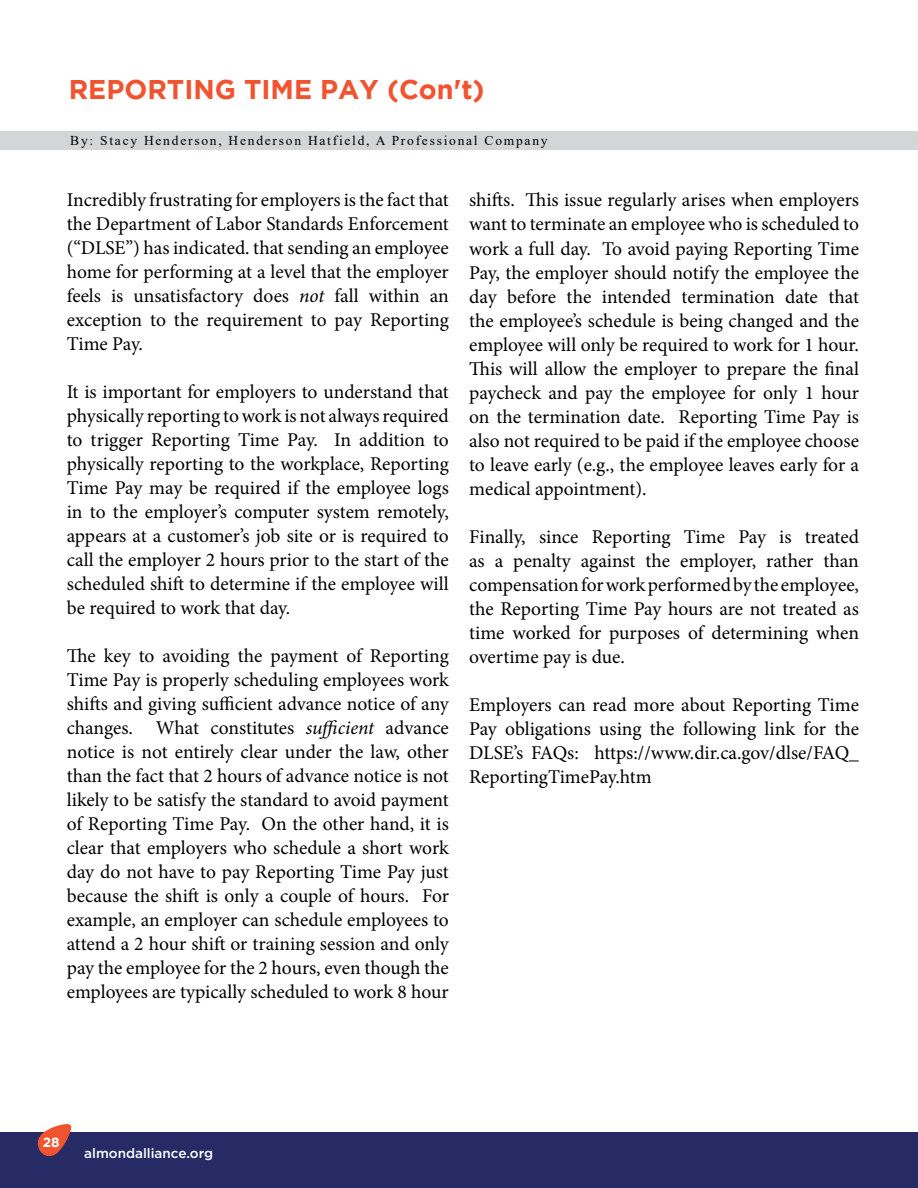
<style>
.page{position:relative;width:918px;height:1188px;background:#fff}
.page>*{position:absolute;margin:0;border:0;box-sizing:border-box;transform-origin:0 0}
.t1{font:700 27px "Gotham";color:#f0532f}
.t2{font:19.5px/24px "Minion Pro";color:#000;text-align:justify}
.t3{font:13.5px "Times New Roman";letter-spacing:.13em;color:#000}
.t4{font:500 13.5px "Gotham";color:#fff}
.t5{font:700 13.5px "Gotham";color:#fff}
.s1{font-style:italic}
</style>
<div class="page">
<div style="left:0;top:1133px;width:918px;height:55px;background:#262b66"></div>
<svg style="left:35px;top:1124px;width:37px;height:33px"></svg>
<div style="left:0;top:131px;width:918px;height:19px;background:#d3d5d6"></div>
<h1 class="t1" style="left:69px;top:74px;width:417px">REPORTING TIME PAY (Con't)</h1>
<p class="t3" style="left:70px;top:131px;width:479px">By: Stacy Henderson, Henderson Hatfield, A Professional Company</p>
<p class="t2" style="left:67px;top:188px;width:384px">Incredibly frustrating for employers is the fact that the Department of Labor Standards Enforcement (“DLSE”) has indicated. that sending an employee home for performing at a level that the employer feels is unsatisfactory does <span class="s1">not</span> fall within an exception to the requirement to pay Reporting Time Pay.</p>
<p class="t2" style="left:67px;top:380px;width:384px">It is important for employers to understand that physically reporting to work is not always required to trigger Reporting Time Pay. In addition to physically reporting to the workplace, Reporting Time Pay may be required if the employee logs in to the employer’s computer system remotely, appears at a customer’s job site or is required to call the employer 2 hours prior to the start of the scheduled shift to determine if the employee will be required to work that day.</p>
<p class="t2" style="left:67px;top:644px;width:384px">The key to avoiding the payment of Reporting Time Pay is properly scheduling employees work shifts and giving sufficient advance notice of any changes. What constitutes <span class="s1">sufficient</span> advance notice is not entirely clear under the law, other than the fact that 2 hours of advance notice is not likely to be satisfy the standard to avoid payment of Reporting Time Pay. On the other hand, it is clear that employers who schedule a short work day do not have to pay Reporting Time Pay just because the shift is only a couple of hours. For example, an employer can schedule employees to attend a 2 hour shift or training session and only pay the employee for the 2 hours, even though the employees are typically scheduled to work 8 hour</p>
<p class="t2" style="left:469px;top:188px;width:391px">shifts. This issue regularly arises when employers want to terminate an employee who is scheduled to work a full day. To avoid paying Reporting Time Pay, the employer should notify the employee the day before the intended termination date that the employee’s schedule is being changed and the employee will only be required to work for 1 hour.<br>This will allow the employer to prepare the final paycheck and pay the employee for only 1 hour on the termination date. Reporting Time Pay is also not required to be paid if the employee choose to leave early (e.g., the employee leaves early for a medical appointment).</p>
<p class="t2" style="left:469px;top:524px;width:391px">Finally, since Reporting Time Pay is treated as a penalty against the employer, rather than compensation for work performed by the employee, the Reporting Time Pay hours are not treated as time worked for purposes of determining when overtime pay is due.</p>
<p class="t2" style="left:469px;top:692px;width:391px">Employers can read more about Reporting Time Pay obligations using the following link for the DLSE’s FAQs: https://www.dir.ca.gov/dlse/FAQ_ ReportingTimePay.htm</p>
<p class="t5" style="left:43px;top:1134px;width:18px">28</p>
<p class="t4" style="left:84px;top:1144px;width:130px">almondalliance.org</p>
</div>
